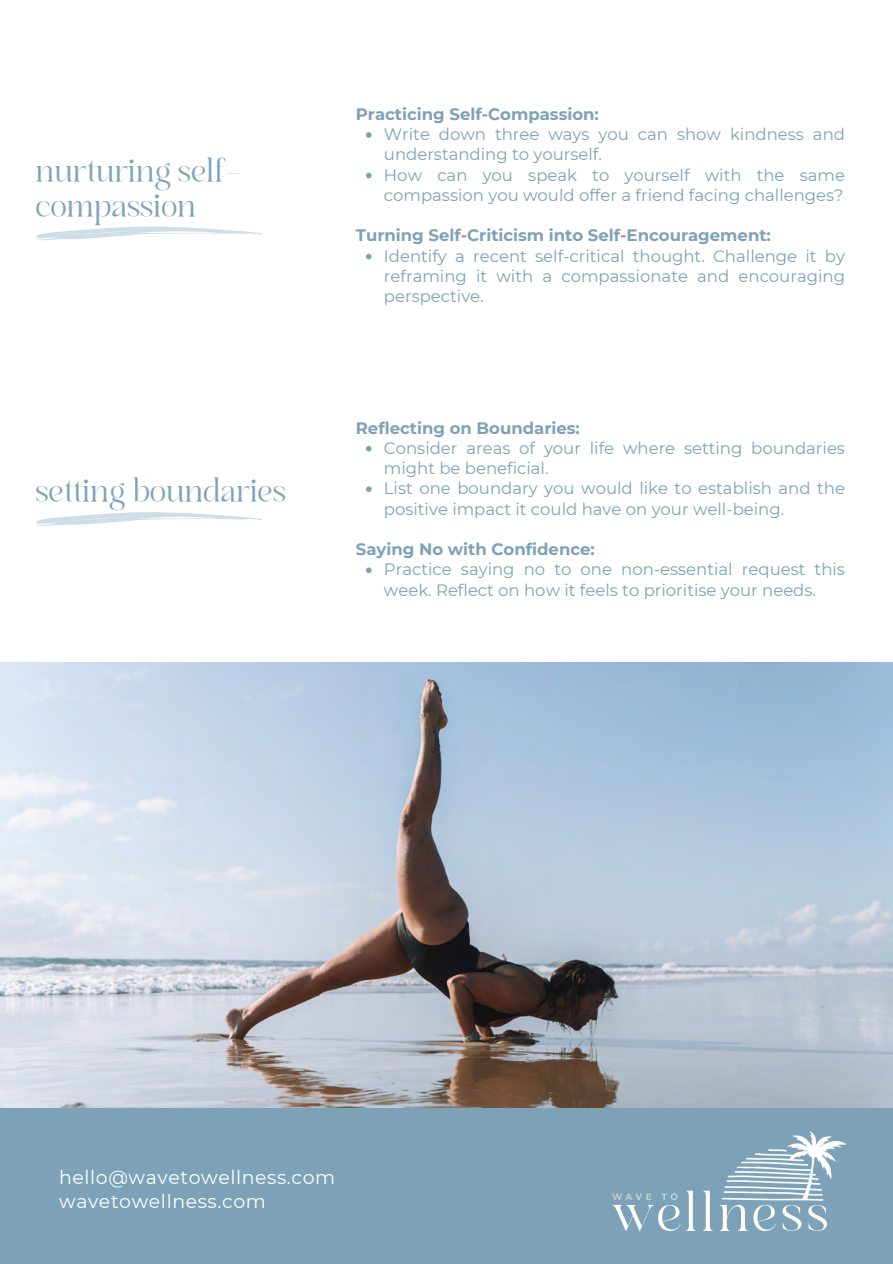
<style>
.page{position:relative;width:893px;height:1264px;background:#fff}
.page>*{position:absolute;margin:0;border:0;box-sizing:border-box;transform-origin:0 0}
.t1{font:27.9px/35px "Branden Raulner";color:#7da2b7}
.t2{font:18.9px/23.7px "Montserrat";letter-spacing:.03em;color:#fff}
.t3{font:16.5px/20.2px "Montserrat";color:#7da2b7}
.t4{font:700 16.5px "Montserrat";color:#7da2b7}
</style>
<div class="page">
<div style="left:0;top:1107px;width:892px;height:156px;background:#7da2b7"></div>
<img style="left:612px;top:1131px;width:233px;height:99px">
<svg style="left:36px;top:226px;width:226px;height:14px"></svg>
<svg style="left:36px;top:512px;width:226px;height:13px"></svg>
<img style="left:0;top:662px;width:892px;height:445px">
<svg style="left:366px;top:132px;width:5px;height:6px"></svg>
<svg style="left:366px;top:173px;width:5px;height:5px"></svg>
<svg style="left:366px;top:254px;width:5px;height:5px"></svg>
<svg style="left:366px;top:446px;width:5px;height:5px"></svg>
<svg style="left:366px;top:486px;width:5px;height:6px"></svg>
<svg style="left:366px;top:567px;width:5px;height:6px"></svg>
<p class="t1" style="left:36px;top:149px;width:205px">nurturing self&shy;compassion</p>
<p class="t1" style="left:36px;top:469px;width:252px">setting boundaries</p>
<h3 class="t4" style="left:356px;top:104px;width:244px">Practicing Self-Compassion:</h3>
<p class="t3" style="left:384px;top:124px;width:462px">Write down three ways you can show kindness and understanding to yourself.</p>
<h1 class="t3" style="left:384px;top:164px;width:462px">How can you speak to yourself with the same compassion you would offer a friend facing challenges?</h1>
<p class="t4" style="left:356px;top:225px;width:416px">Turning Self-Criticism into Self-Encouragement:</p>
<h3 class="t3" style="left:384px;top:245px;width:462px;text-align:justify">Identify a recent self-critical thought. Challenge it by reframing it with a compassionate and encouraging perspective.</h3>
<p class="t4" style="left:356px;top:417px;width:225px">Reflecting on Boundaries:</p>
<p class="t3" style="left:384px;top:438px;width:462px">Consider areas of your life where setting boundaries might be beneficial.</p>
<h3 class="t3" style="left:384px;top:478px;width:462px">List one boundary you would like to establish and the positive impact it could have on your well-being.</h3>
<p class="t4" style="left:356px;top:539px;width:240px">Saying No with Confidence:</p>
<p class="t3" style="left:384px;top:559px;width:462px">Practice saying no to one non-essential request this week. Reflect on how it feels to prioritise your needs.</p>
<p class="t2" style="left:59px;top:1165px;width:278px">hello@wavetowellness.com wavetowellness.com</p>
</div>
